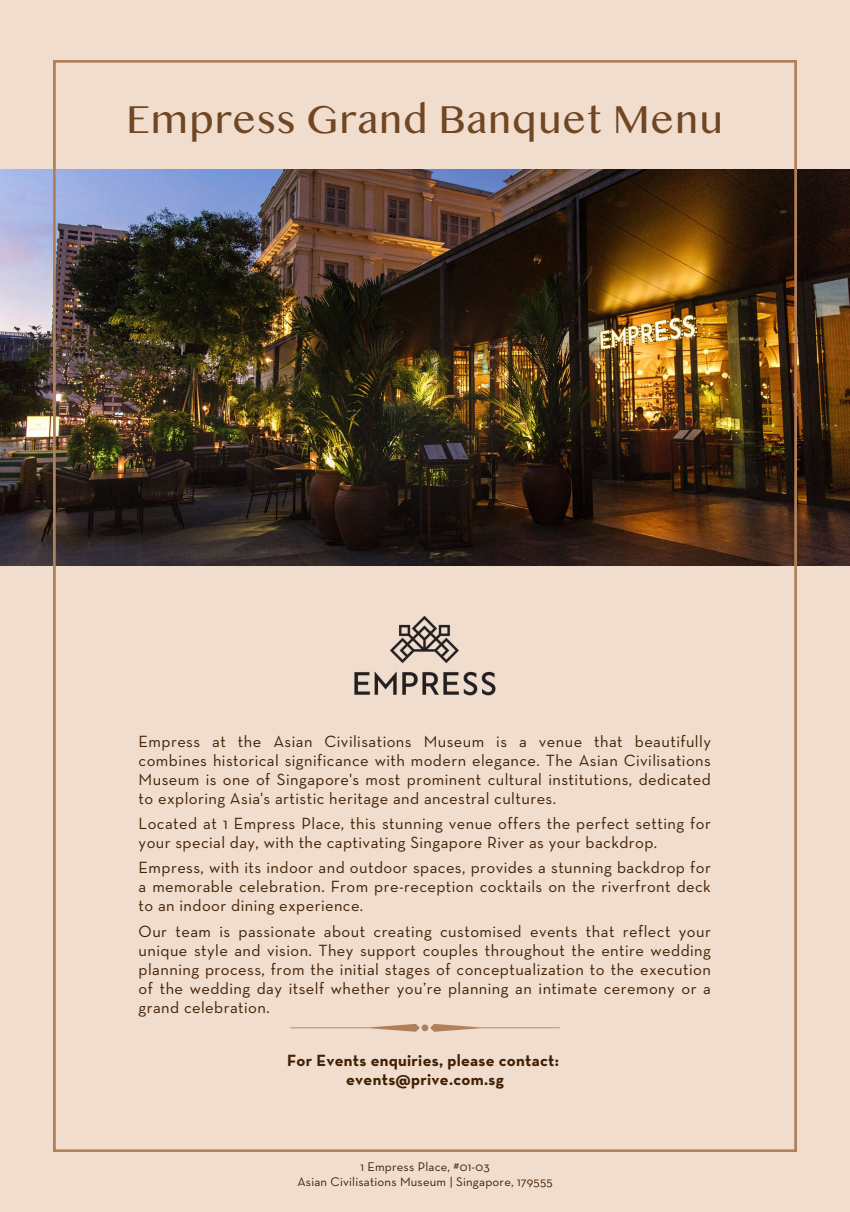
<style>
.page{position:relative;width:850px;height:1212px;background:#f0ddce}
.page>*{position:absolute;margin:0;border:0;box-sizing:border-box;transform-origin:0 0}
.t1{font:41.25px "Oriya MN";color:#704623}
.t2{font:16.5px/18.9px "Neutraface Text";letter-spacing:.025em;color:#411f02;text-align:justify}
.t3{font:700 16.5px/18.6px "Neutraface Text";letter-spacing:.015em;color:#411f02;text-align:center}
.t4{font:12.75px/15.8px "Neutraface Text";letter-spacing:.015em;color:#411f02;text-align:center}
</style>
<div class="page">
<img style="left:0;top:169px;width:850px;height:397px">
<img style="left:54px;top:60px;width:742px;height:1091px">
<img style="left:333px;top:596px;width:184px;height:118px">
<svg style="left:290px;top:1024px;width:270px;height:7px"></svg>
<h1 class="t1" style="left:126px;top:96px;width:599px">Empress Grand Banquet Menu</h1>
<p class="t2" style="left:139px;top:732px;width:574px">Empress at the Asian Civilisations Museum is a venue that beautifully combines historical significance with modern elegance. The Asian Civilisations Museum is one of Singapore's most prominent cultural institutions, dedicated to exploring Asia's artistic heritage and ancestral cultures.</p>
<p class="t2" style="left:139px;top:815px;width:574px">Located at 1 Empress Place, this stunning venue offers the perfect setting for your special day, with the captivating Singapore River as your backdrop.</p>
<p class="t2" style="left:139px;top:859px;width:574px">Empress, with its indoor and outdoor spaces, provides a stunning backdrop for a memorable celebration. From pre-reception cocktails on the riverfront deck to an indoor dining experience.</p>
<p class="t2" style="left:139px;top:923px;width:574px">Our team is passionate about creating customised events that reflect your unique style and vision. They support couples throughout the entire wedding planning process, from the initial stages of conceptualization to the execution of the wedding day itself whether you’re planning an intimate ceremony or a grand celebration.</p>
<p class="t3" style="left:287px;top:1052px;width:273px">For Events enquiries, please contact: events@prive.com.sg</p>
<p class="t4" style="left:297px;top:1159px;width:257px">1 Empress Place, #01-03<br>Asian Civilisations Museum | Singapore, 179555</p>
</div>
